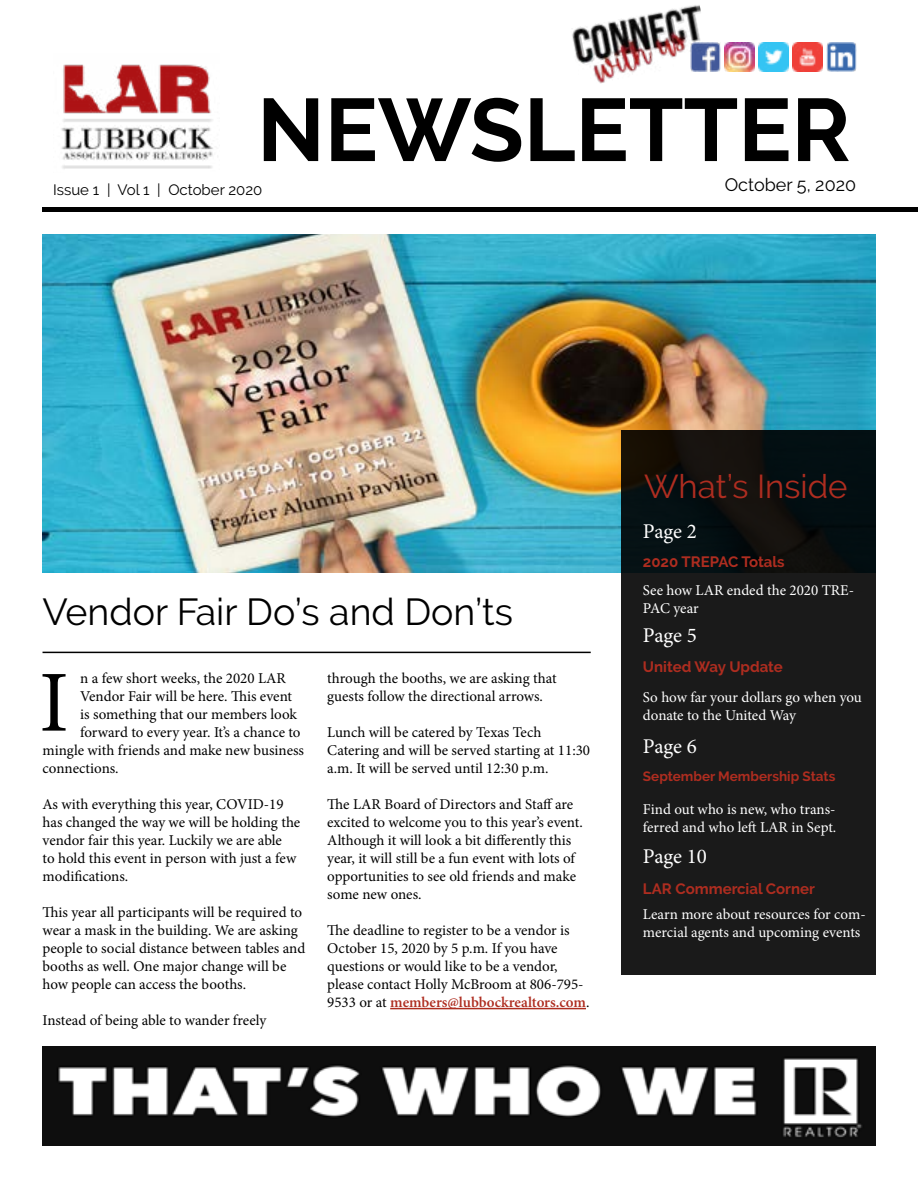
<style>
.page{position:relative;width:918px;height:1188px;background:#fff}
.page>*{position:absolute;margin:0;border:0;box-sizing:border-box;transform-origin:0 0}
.t1{font:700 88.5px "Raleway";color:#000}
.t2{font:87px "Minion Pro";color:#000}
.t3{font:37.5px "Raleway";color:#000}
.t4{font:33px "Raleway";color:#ae2d20}
.t5{font:21px "Minion Pro";letter-spacing:-.01em;color:#fff}
.t6{font:18px "Raleway";color:#000}
.t7{font:15px/18px "Minion Pro";color:#000}
.t8{font:15px/18px "Minion Pro";letter-spacing:-.005em;color:#fff}
.t9{font:700 15px "Raleway";color:#ae2d20}
.t10{font:15px "Raleway";color:#000}
.t11{font:700 13.5px "Raleway";color:#ae2d20}
.s1{font-weight:600;color:#ae2d20}
</style>
<div class="page">
<hr style="left:43px;top:652px;width:548px;height:1px;background:#000">
<img style="left:793px;top:43px;width:29px;height:29px">
<img style="left:725px;top:43px;width:29px;height:29px">
<img style="left:759px;top:43px;width:29px;height:29px">
<img style="left:827px;top:43px;width:29px;height:29px">
<img style="left:711px;top:43px;width:9px;height:29px">
<img style="left:572px;top:5px;width:139px;height:79px">
<img style="left:43px;top:1047px;width:832px;height:98px">
<img style="left:43px;top:234px;width:832px;height:338px">
<hr style="left:43px;top:207px;width:875px;height:4px;background:#000">
<svg style="left:621px;top:430px;width:254px;height:545px;fill:#1a1a1a"></svg>
<img style="left:61px;top:64px;width:152px;height:105px">
<hr style="left:390px;top:1008px;width:196px;height:1px;background:#ae2d20">
<h1 class="t1" style="left:257px;top:79px;width:595px">NEWSLETTER</h1>
<p class="t10" style="left:53px;top:181px;width:211px">Issue 1 | Vol 1 | October 2020</p>
<p class="t6" style="left:725px;top:174px;width:133px">October 5, 2020</p>
<h3 class="t3" style="left:43px;top:590px;width:472px">Vendor Fair Do’s and Don’ts</h3>
<p class="t7" style="left:80px;top:669px;width:207px">n a few short weeks, the 2020 LAR</p>
<p class="t7" style="left:80px;top:687px;width:214px">Vendor Fair will be here. This event</p>
<p class="t7" style="left:80px;top:705px;width:218px">is something that our members look</p>
<p class="t7" style="left:80px;top:723px;width:222px">forward to every year. It’s a chance to</p>
<p class="t7" style="left:43px;top:741px;width:263px">mingle with friends and make new business</p>
<p class="t7" style="left:43px;top:759px;width:78px">connections.</p>
<p class="t7" style="left:43px;top:795px;width:259px">As with everything this year, COVID-19 has changed the way we will be holding the vendor fair this year. Luckily we are able<br>to hold this event in person with just a few modifications.</p>
<p class="t7" style="left:43px;top:903px;width:264px">This year all participants will be required to wear a mask in the building. We are asking people to social distance between tables and booths as well. One major change will be how people can access the booths.</p>
<p class="t7" style="left:43px;top:1011px;width:225px">Instead of being able to wander freely</p>
<h2 class="t2" style="left:39px;top:645px;width:31px">I</h2>
<p class="t7" style="left:327px;top:669px;width:231px">through the booths, we are asking that guests follow the directional arrows.</p>
<p class="t7" style="left:327px;top:723px;width:264px">Lunch will be catered by Texas Tech<br>Catering and will be served starting at 11:30 a.m. It will be served until 12:30 p.m.</p>
<p class="t7" style="left:327px;top:795px;width:257px">The LAR Board of Directors and Staff are excited to welcome you to this year’s event.<br>Although it will look a bit differently this year, it will still be a fun event with lots of opportunities to see old friends and make some new ones.</p>
<p class="t7" style="left:327px;top:921px;width:264px">The deadline to register to be a vendor is October 15, 2020 by 5 p.m. If you have questions or would like to be a vendor, please contact Holly McBroom at 806-795- 9533 or at <span class="s1">members@lubbockrealtors.com</span>.</p>
<h3 class="t4" style="left:644px;top:467px;width:205px">What’s Inside</h3>
<h3 class="t5" style="left:643px;top:517px;width:55px">Page 2</h3>
<p class="t9" style="left:643px;top:554px;width:143px">2020 TREPAC Totals</p>
<p class="t8" style="left:643px;top:582px;width:213px">See how LAR ended the 2020 TRE-<br>PAC year</p>
<h3 class="t5" style="left:643px;top:621px;width:55px">Page 5</h3>
<p class="t9" style="left:643px;top:658px;width:141px">United Way Update</p>
<p class="t8" style="left:643px;top:689px;width:220px">So how far your dollars go when you donate to the United Way</p>
<h3 class="t5" style="left:643px;top:732px;width:55px">Page 6</h3>
<p class="t11" style="left:643px;top:769px;width:194px">September Membership Stats</p>
<p class="t8" style="left:643px;top:800px;width:195px">Find out who is new, who trans&shy;ferred and who left LAR in Sept.</p>
<h3 class="t5" style="left:643px;top:842px;width:65px">Page 10</h3>
<p class="t9" style="left:643px;top:880px;width:173px">LAR Commercial Corner</p>
<p class="t8" style="left:643px;top:905px;width:224px">Learn more about resources for com&shy;mercial agents and upcoming events</p>
</div>
